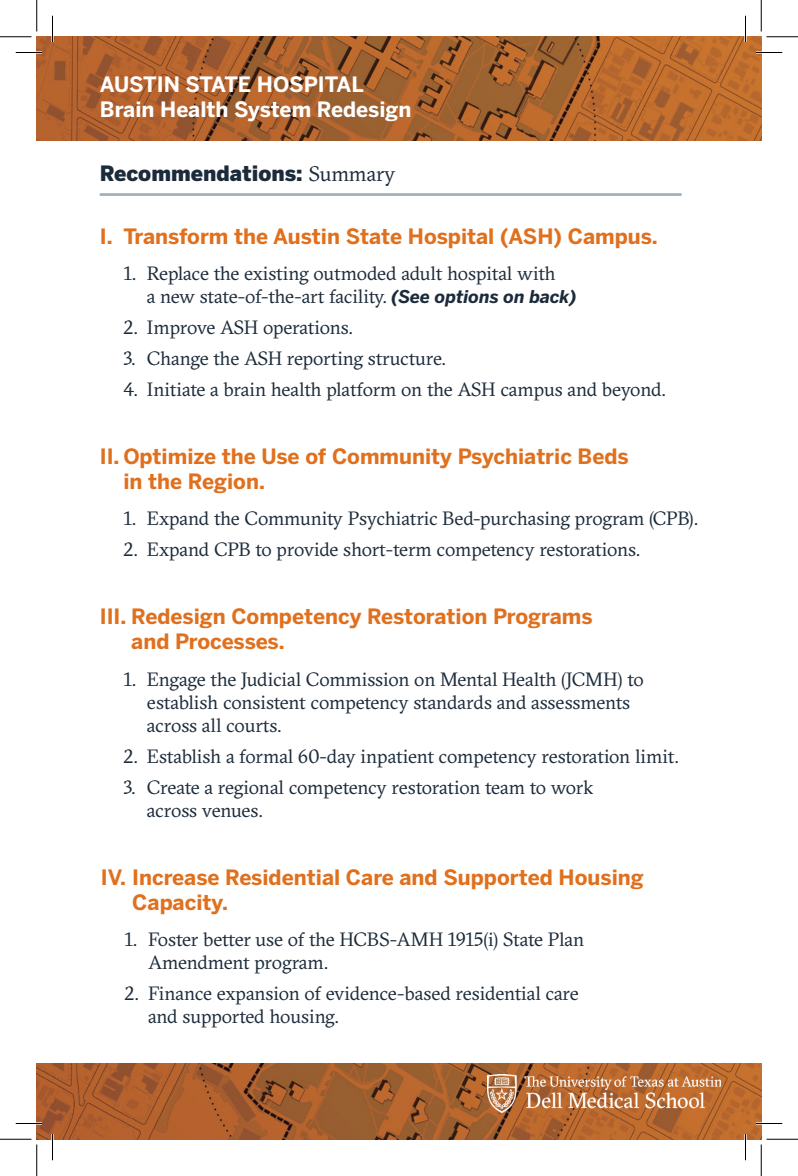
<style>
.page{position:relative;width:798px;height:1176px;background:#fff}
.page>*{position:absolute;margin:0;border:0;box-sizing:border-box;transform-origin:0 0}
.t1{font:700 21px/25.2px "Benton Sans";color:#e0701d}
.t2{font:700 21px/25.2px "Benton Sans";color:#fff}
.t3{font:900 21px "Benton Sans";color:#1c2b3a}
.t4{font:19.25px/23.1px "GT Sectra";letter-spacing:-.01em;color:#1c2b3a}
.s1{font-family:"GT Sectra";font-weight:400}
.s2{font-family:"Benton Sans";font-weight:700;font-style:italic;font-size:17.5px}
</style>
<div class="page">
<img style="left:37px;top:37px;width:724px;height:104px">
<img style="left:37px;top:1064px;width:724px;height:75px">
<hr style="left:100px;top:193px;width:582px;height:3px;background:#9caeb8">
<img style="left:487px;top:1075px;width:234px;height:38px">
<hr style="left:16px;top:51px;width:26px;height:3px;background:#fff">
<hr style="left:756px;top:51px;width:26px;height:3px;background:#fff">
<hr style="left:16px;top:1122px;width:26px;height:3px;background:#fff">
<hr style="left:756px;top:1122px;width:26px;height:3px;background:#fff">
<hr style="left:51px;top:16px;width:3px;height:26px;background:#fff">
<hr style="left:51px;top:1134px;width:3px;height:26px;background:#fff">
<hr style="left:744px;top:16px;width:3px;height:26px;background:#fff">
<hr style="left:744px;top:1134px;width:3px;height:26px;background:#fff">
<svg style="left:16px;top:52px;width:26px;height:1px"></svg>
<svg style="left:756px;top:52px;width:26px;height:1px"></svg>
<svg style="left:16px;top:1123px;width:26px;height:1px"></svg>
<svg style="left:756px;top:1123px;width:26px;height:1px"></svg>
<svg style="left:52px;top:16px;width:1px;height:26px"></svg>
<svg style="left:52px;top:1134px;width:1px;height:26px"></svg>
<svg style="left:745px;top:16px;width:1px;height:26px"></svg>
<svg style="left:745px;top:1134px;width:1px;height:26px"></svg>
<hr style="left:0;top:36px;width:32px;height:1px;background:#000">
<hr style="left:766px;top:36px;width:32px;height:1px;background:#000">
<hr style="left:0;top:1139px;width:32px;height:1px;background:#000">
<hr style="left:766px;top:1139px;width:32px;height:1px;background:#000">
<hr style="left:36px;top:0;width:1px;height:32px;background:#000">
<hr style="left:36px;top:1144px;width:1px;height:32px;background:#000">
<hr style="left:761px;top:0;width:1px;height:32px;background:#000">
<hr style="left:761px;top:1144px;width:1px;height:32px;background:#000">
<p class="t2" style="left:100px;top:72px;width:313px">AUSTIN STATE HOSPITAL<br>Brain Health System Redesign</p>
<p class="t3" style="left:100px;top:161px;width:297px">Recommendations: <span class="s1">Summary</span></p>
<p class="t1" style="left:100px;top:223px;width:560px">I. Transform the Austin State Hospital (ASH) Campus.</p>
<p class="t4" style="left:147px;top:262px;width:431px;text-indent:-24px">1. Replace the existing outmoded adult hospital with<br>a new state-of-the-art facility. <span class="s2">(See options on back)</span></p>
<p class="t4" style="left:123px;top:316px;width:231px">2. Improve ASH operations.</p>
<p class="t4" style="left:123px;top:347px;width:324px">3. Change the ASH reporting structure.</p>
<p class="t4" style="left:123px;top:378px;width:544px">4. Initiate a brain health platform on the ASH campus and beyond.</p>
<p class="t1" style="left:123px;top:443px;width:507px;text-indent:-24px">II. Optimize the Use of Community Psychiatric Beds in the Region.</p>
<p class="t4" style="left:123px;top:507px;width:576px">1. Expand the Community Psychiatric Bed-purchasing program (CPB).</p>
<p class="t4" style="left:123px;top:538px;width:518px">2. Expand CPB to provide short-term competency restorations.</p>
<p class="t1" style="left:131px;top:604px;width:463px;text-indent:-32px">III. Redesign Competency Restoration Programs and Processes.</p>
<p class="t4" style="left:147px;top:667px;width:498px;text-indent:-24px">1. Engage the Judicial Commission on Mental Health (JCMH) to establish consistent competency standards and assessments across all courts.</p>
<p class="t4" style="left:123px;top:745px;width:557px">2. Establish a formal 60-day inpatient competency restoration limit.</p>
<p class="t4" style="left:147px;top:776px;width:448px;text-indent:-24px">3. Create a regional competency restoration team to work across venues.</p>
<p class="t1" style="left:132px;top:864px;width:513px;text-indent:-32px">IV. Increase Residential Care and Supported Housing<br>Capacity.</p>
<p class="t4" style="left:148px;top:928px;width:438px;text-indent:-24px">1. Foster better use of the HCBS-AMH 1915(i) State Plan<br>Amendment program.</p>
<p class="t4" style="left:148px;top:982px;width:432px;text-indent:-24px">2. Finance expansion of evidence-based residential care and supported housing.</p>
</div>
